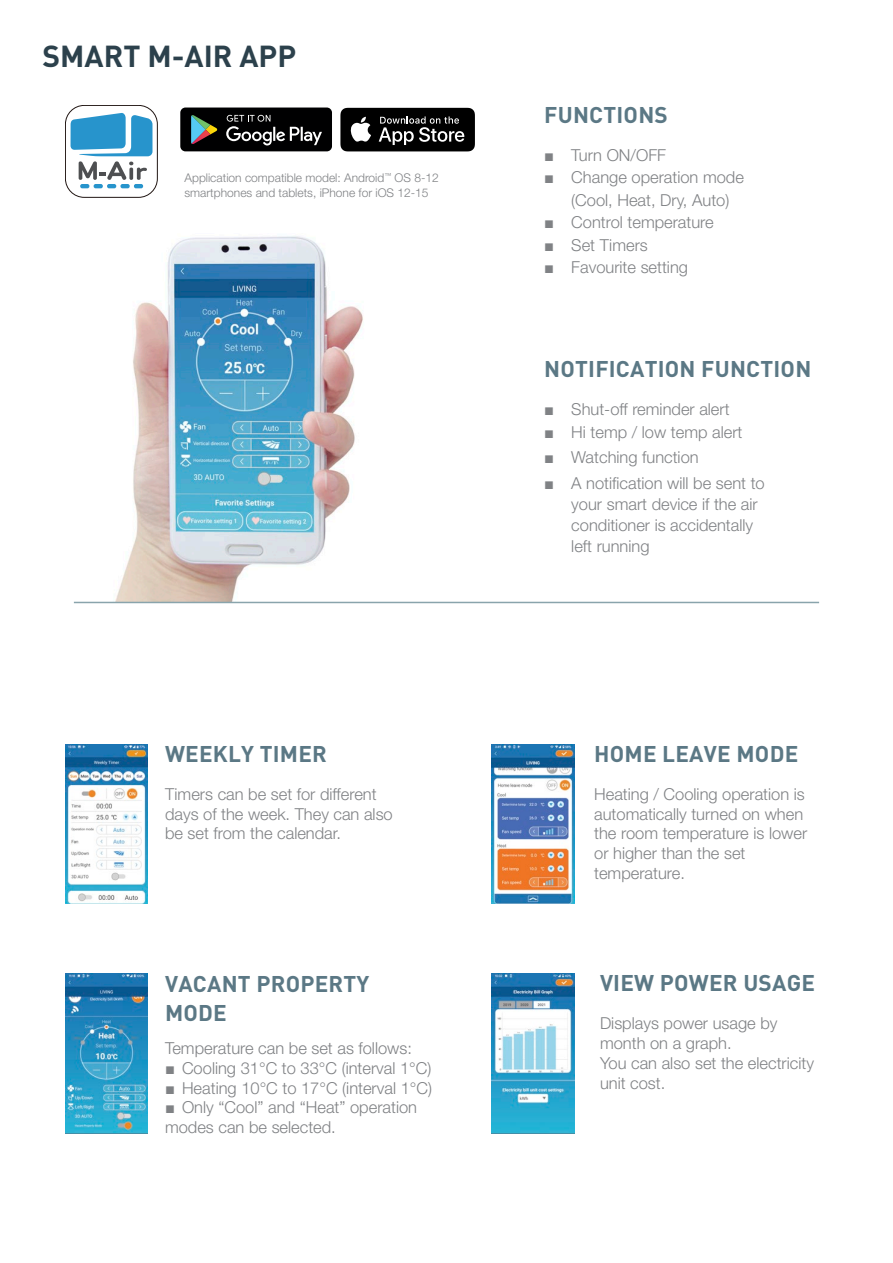
<style>
.page{position:relative;width:893px;height:1263px;background:#fff}
.page>*{position:absolute;margin:0;border:0;box-sizing:border-box;transform-origin:0 0}
.t1{font:700 30px "DIN";color:#2c414c}
._1_18pt_head{font:700 22.5px/28.5px "DIN";letter-spacing:.01em;color:#5b7885}
.t2{font:300 16.5px/21px "Helvetica Neue LT Std";color:#808285}
.t3{font:300 12px "Helvetica Neue LT Std";color:#808285}
.s1{font-family:"Arial";font-weight:400}
</style>
<div class="page">
<img style="left:65px;top:744px;width:83px;height:160px">
<img style="left:492px;top:744px;width:82px;height:160px">
<img style="left:65px;top:973px;width:83px;height:160px">
<img style="left:492px;top:973px;width:82px;height:160px">
<img style="left:96px;top:236px;width:305px;height:366px">
<hr style="left:74px;top:602px;width:745px;height:1px;background:#89a4ac">
<div style="left:180px;top:108px;width:152px;height:43px;background:#000001;border-radius:5px"></div>
<svg style="left:191px;top:115px;width:27px;height:29px"></svg>
<svg style="left:226px;top:115px;width:96px;height:30px"></svg>
<svg style="left:340px;top:108px;width:135px;height:43px;background:#2b2b2b"></svg>
<div style="left:65px;top:105px;width:93px;height:93px;border:1px solid #211613;border-radius:19px"></div>
<svg style="left:71px;top:113px;width:81px;height:75px"></svg>
<p class="t1" style="left:43px;top:36px;width:255px">SMART M-AIR APP</p>
<p class="t3" style="left:185px;top:170px;width:256px">Application compatible model: Android<sup>™</sup> OS 8-12</p>
<p class="t3" style="left:185px;top:185px;width:246px">smartphones and tablets, iPhone for iOS 12-15</p>
<p class="_1_18pt_head" style="left:165px;top:739px;width:163px">WEEKLY TIMER</p>
<p class="t2" style="left:165px;top:783px;width:213px">Timers can be set for different</p>
<p class="t2" style="left:165px;top:803px;width:229px">days of the week. They can also</p>
<p class="t2" style="left:165px;top:823px;width:178px">be set from the calendar.</p>
<p class="_1_18pt_head" style="left:165px;top:969px;width:206px">VACANT PROPERTY<br>MODE</p>
<p class="t2" style="left:165px;top:1037px;width:248px">Temperature can be set as follows:</p>
<p class="t2" style="left:165px;top:1057px;width:268px"><span class="s1">■</span> Cooling 31°C to 33°C (interval 1°C)</p>
<p class="t2" style="left:165px;top:1077px;width:268px"><span class="s1">■</span> Heating 10°C to 17°C (interval 1°C)</p>
<p class="t2" style="left:165px;top:1097px;width:254px"><span class="s1">■</span> Only “Cool” and “Heat” operation</p>
<p class="t2" style="left:165px;top:1116px;width:172px">modes can be selected.</p>
<p class="_1_18pt_head" style="left:544px;top:100px;width:125px">FUNCTIONS</p>
<p class="t2" style="left:544px;top:144px;width:123px"><span class="s1">■</span> Turn ON/OFF</p>
<p class="t2" style="left:571px;top:166px;width:174px;line-height:22.5px;text-indent:-27px"><span class="s1">■</span> Change operation mode (Cool, Heat, Dry, Auto)</p>
<p class="t2" style="left:544px;top:212px;width:171px"><span class="s1">■</span> Control temperature</p>
<p class="t2" style="left:544px;top:234px;width:105px"><span class="s1">■</span> Set Timers</p>
<p class="t2" style="left:544px;top:257px;width:145px"><span class="s1">■</span> Favourite setting</p>
<p class="_1_18pt_head" style="left:544px;top:354px;width:269px">NOTIFICATION FUNCTION</p>
<p class="t2" style="left:544px;top:398px;width:187px"><span class="s1">■</span> Shut-off reminder alert</p>
<p class="t2" style="left:544px;top:421px;width:200px"><span class="s1">■</span> Hi temp / low temp alert</p>
<p class="t2" style="left:544px;top:446px;width:156px"><span class="s1">■</span> Watching function</p>
<p class="t2" style="left:571px;top:472px;width:195px;text-indent:-27px"><span class="s1">■</span> A notification will be sent to your smart device if the air conditioner is accidentally left running</p>
<p class="_1_18pt_head" style="left:594px;top:739px;width:206px">HOME LEAVE MODE</p>
<p class="t2" style="left:594px;top:783px;width:212px">Heating / Cooling operation is</p>
<p class="t2" style="left:594px;top:803px;width:211px">automatically turned on when</p>
<p class="t2" style="left:594px;top:823px;width:215px">the room temperature is lower</p>
<p class="t2" style="left:594px;top:843px;width:153px;line-height:19.8px">or higher than the set temperature.</p>
<p class="_1_18pt_head" style="left:600px;top:968px;width:217px">VIEW POWER USAGE</p>
<p class="t2" style="left:600px;top:1012px;width:179px">Displays power usage by</p>
<p class="t2" style="left:600px;top:1032px;width:133px">month on a graph.</p>
<p class="t2" style="left:600px;top:1052px;width:215px">You can also set the electricity</p>
<p class="t2" style="left:600px;top:1072px;width:67px">unit cost.</p>
</div>
